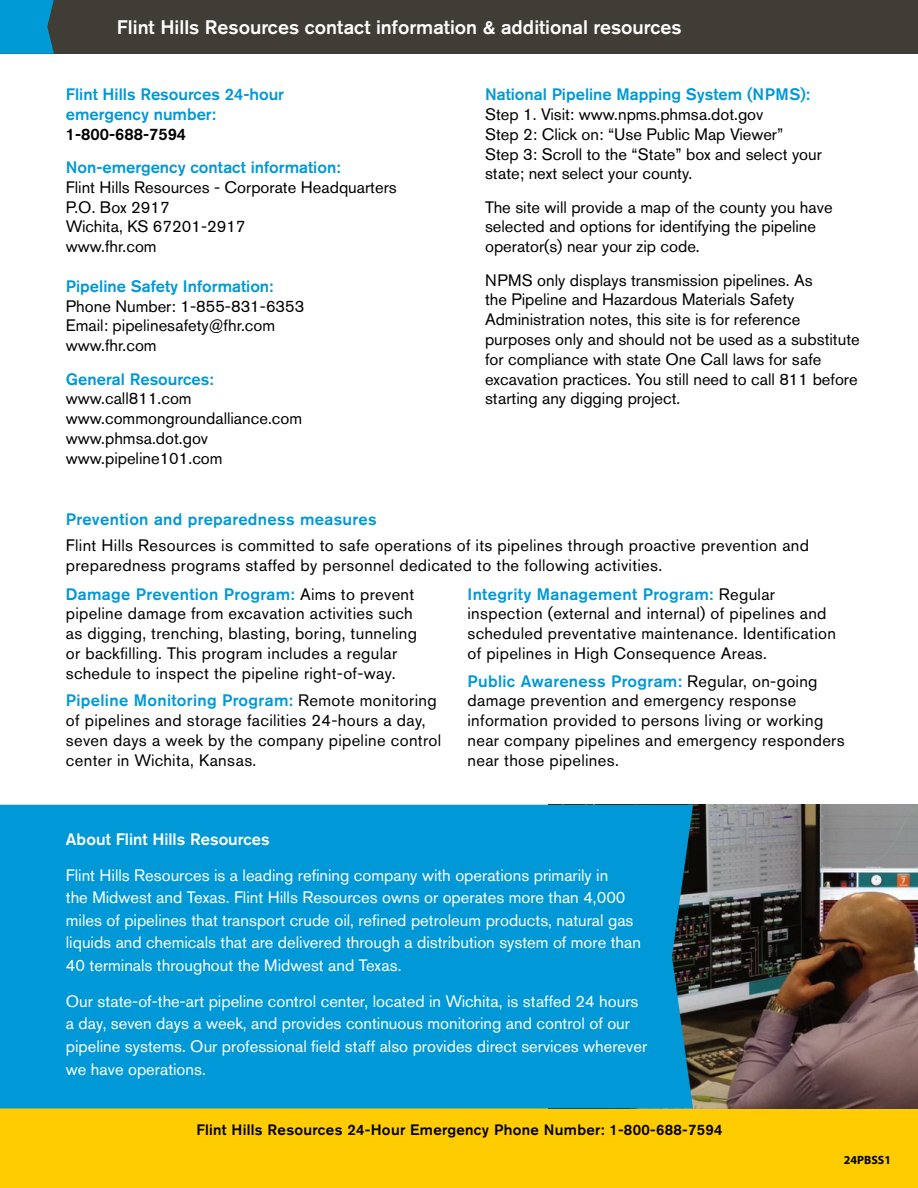
<style>
.page{position:relative;width:918px;height:1188px;background:#fff}
.page>*{position:absolute;margin:0;border:0;box-sizing:border-box;transform-origin:0 0}
.t1{font:500 19.5px "Akzidenz Grotesk BE";color:#fff}
.t2{font:16.5px/19.8px "Akzidenz Grotesk BE";letter-spacing:.02em;color:#000}
.t3{font:16.5px/19.8px "Akzidenz Grotesk BE";color:#000}
.t4{font:16.5px/22.5px "Akzidenz Grotesk BE";color:#fff}
.t5{font:500 16.5px/19.8px "Akzidenz Grotesk BE";color:#0098d6}
.t6{font:500 16.5px "Akzidenz Grotesk BE";letter-spacing:.02em;color:#0098d6}
.t7{font:500 16.5px "Akzidenz Grotesk BE";color:#fff}
.t8{font:500 16.5px "Akzidenz Grotesk BE";color:#000}
.t9{font:500 15px "Akzidenz Grotesk BE";letter-spacing:.02em;color:#000}
.t10{font:700 12px "Myriad Pro";color:#000}
.s1{font-weight:500;color:#0098d6}
</style>
<div class="page">
<div style="left:0;top:1108px;width:918px;height:80px;background:#fecc00"></div>
<div style="left:0;top:0;width:918px;height:54px;background:#3f3d35"></div>
<svg style="left:0;top:0;width:54px;height:54px;background:#0494cc"></svg>
<img style="left:693px;top:805px;width:225px;height:303px">
<div style="left:0;top:805px;width:693px;height:303px;background:#0098d6"></div>
<p class="t1" style="left:117px;top:15px;width:566px">Flint Hills Resources contact information &amp; additional resources</p>
<p class="t5" style="left:66px;top:84px;width:220px">Flint Hills Resources 24-hour emergency number:</p>
<p class="t8" style="left:66px;top:124px;width:122px">1-800-688-7594</p>
<p class="t5" style="left:66px;top:157px;width:276px">Non-emergency contact information:</p>
<p class="t3" style="left:66px;top:177px;width:332px">Flint Hills Resources - Corporate Headquarters<br>P.O. Box 2917<br>Wichita, KS 67201-2917<br>www.fhr.com</p>
<p class="t5" style="left:66px;top:276px;width:209px">Pipeline Safety Information:</p>
<p class="t3" style="left:66px;top:296px;width:240px">Phone Number: 1-855-831-6353<br>Email: pipelinesafety@fhr.com www.fhr.com</p>
<p class="t5" style="left:66px;top:369px;width:149px">General Resources:</p>
<p class="t3" style="left:66px;top:389px;width:238px">www.call811.com www.commongroundalliance.com www.phmsa.dot.gov www.pipeline101.com</p>
<p class="t5" style="left:485px;top:84px;width:327px">National Pipeline Mapping System (NPMS):</p>
<p class="t3" style="left:485px;top:104px;width:338px">Step 1. Visit: www.npms.phmsa.dot.gov<br>Step 2: Click on: “Use Public Map Viewer”<br>Step 3: Scroll to the “State” box and select your state; next select your county.</p>
<p class="t3" style="left:485px;top:197px;width:349px">The site will provide a map of the county you have selected and options for identifying the pipeline operator(s) near your zip code.</p>
<p class="t3" style="left:485px;top:270px;width:376px">NPMS only displays transmission pipelines. As<br>the Pipeline and Hazardous Materials Safety Administration notes, this site is for reference purposes only and should not be used as a substitute for compliance with state One Call laws for safe excavation practices. You still need to call 811 before starting any digging project.</p>
<p class="t6" style="left:66px;top:509px;width:312px">Prevention and preparedness measures</p>
<p class="t2" style="left:66px;top:536px;width:745px">Flint Hills Resources is committed to safe operations of its pipelines through proactive prevention and preparedness programs staffed by personnel dedicated to the following activities.</p>
<p class="t2" style="left:66px;top:584px;width:353px"><span class="s1">Damage Prevention Program:</span> Aims to prevent pipeline damage from excavation activities such as digging, trenching, blasting, boring, tunneling or backfilling. This program includes a regular schedule to inspect the pipeline right-of-way.</p>
<p class="t2" style="left:66px;top:691px;width:377px"><span class="s1">Pipeline Monitoring Program:</span> Remote monitoring of pipelines and storage facilities 24-hours a day, seven days a week by the company pipeline control center in Wichita, Kansas.</p>
<p class="t2" style="left:468px;top:584px;width:370px"><span class="s1">Integrity Management Program:</span> Regular inspection (external and internal) of pipelines and scheduled preventative maintenance. Identification of pipelines in High Consequence Areas.</p>
<p class="t2" style="left:468px;top:671px;width:379px"><span class="s1">Public Awareness Program:</span> Regular, on-going damage prevention and emergency response information provided to persons living or working near company pipelines and emergency responders near those pipelines.</p>
<p class="t7" style="left:66px;top:829px;width:205px">About Flint Hills Resources</p>
<p class="t4" style="left:66px;top:864px;width:577px">Flint Hills Resources is a leading refining company with operations primarily in<br>the Midwest and Texas. Flint Hills Resources owns or operates more than 4,000 miles of pipelines that transport crude oil, refined petroleum products, natural gas liquids and chemicals that are delivered through a distribution system of more than 40 terminals throughout the Midwest and Texas.</p>
<p class="t4" style="left:66px;top:990px;width:583px">Our state-of-the-art pipeline control center, located in Wichita, is staffed 24 hours a day, seven days a week, and provides continuous monitoring and control of our pipeline systems. Our professional field staff also provides direct services wherever we have operations.</p>
<p class="t9" style="left:196px;top:1120px;width:528px">Flint Hills Resources 24-Hour Emergency Phone Number: 1-800-688-7594</p>
<p class="t10" style="left:844px;top:1152px;width:49px">24PBSS1</p>
</div>
